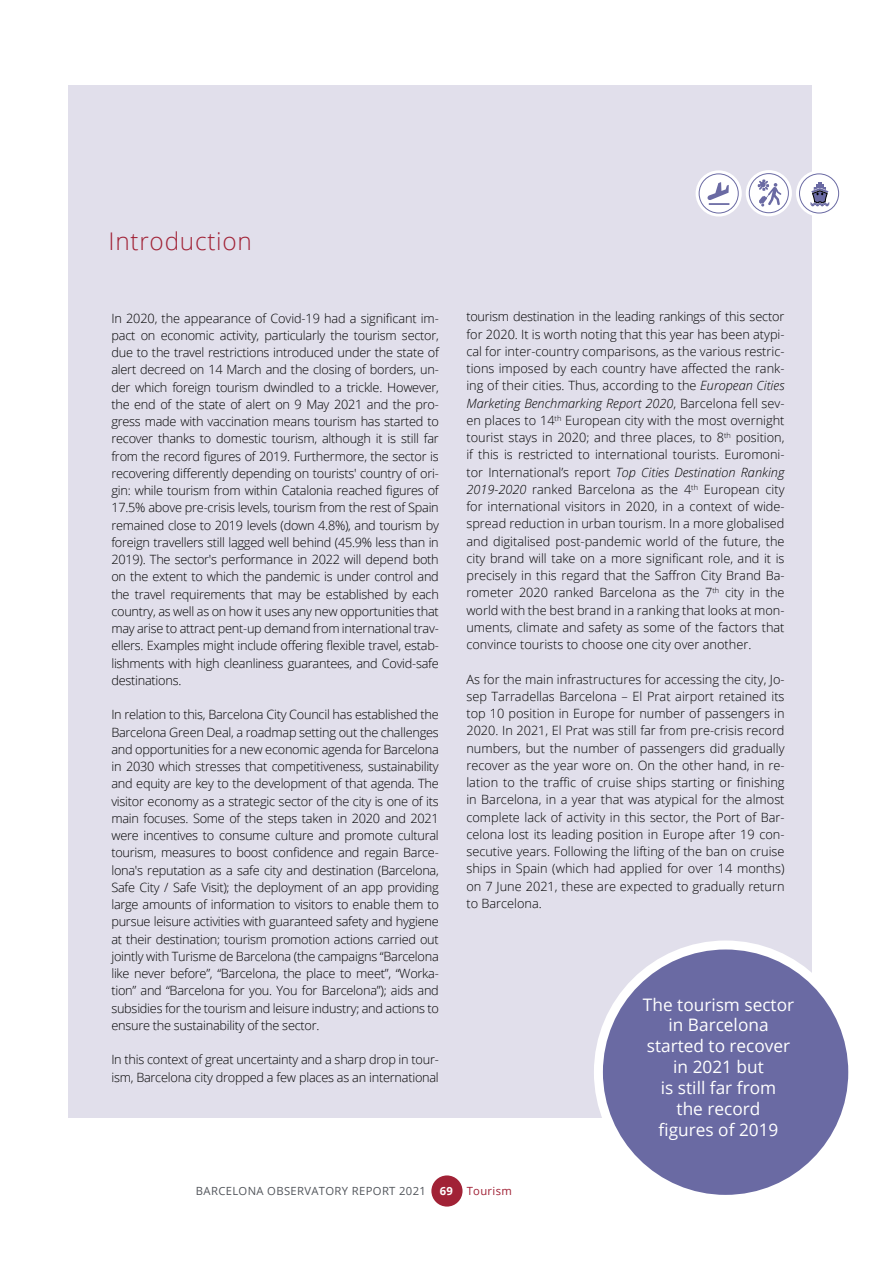
<style>
.page{position:relative;width:893px;height:1263px;background:#fff}
.page>*{position:absolute;margin:0;border:0;box-sizing:border-box;transform-origin:0 0}
.t1{font:300 24.3px "Open Sans";letter-spacing:.03em;color:#a12236}
.t2{font:17.25px/20.9px "Open Sans";color:#fff;text-align:center}
.t3{font:300 12.75px/17.2px "Open Sans";letter-spacing:-.02em;color:#000;text-align:justify}
.t4{font:11.25px "Open Sans";letter-spacing:.03em;color:#52555b}
.s1{font-style:italic}
.s2{font-weight:700;color:#fff}
.s3{color:#a12236}
</style>
<div class="page">
<div style="left:68px;top:86px;width:743px;height:1032px;background:#e1dfeb"></div>
<div style="left:431px;top:1175px;width:31px;height:31px;background:#a12236;border-radius:50%"></div>
<svg style="left:747px;top:171px;width:44px;height:44px"></svg>
<div style="left:746px;top:170px;width:46px;height:46px;border:3px solid #fff;border-radius:50%"></div>
<div style="left:749px;top:174px;width:39px;height:39px;background:#fff;border-radius:50%"></div>
<div style="left:749px;top:173px;width:40px;height:40px;border:1px solid #6a6aa3;border-radius:50%"></div>
<svg style="left:697px;top:172px;width:43px;height:43px"></svg>
<div style="left:696px;top:170px;width:46px;height:47px;border:3px solid #fff;border-radius:50%"></div>
<div style="left:699px;top:174px;width:39px;height:39px;background:#fff;border-radius:50%"></div>
<div style="left:699px;top:174px;width:40px;height:39px;border:1px solid #6a6aa3;border-radius:50%"></div>
<svg style="left:707px;top:182px;width:22px;height:23px"></svg>
<svg style="left:797px;top:172px;width:44px;height:43px"></svg>
<div style="left:796px;top:170px;width:46px;height:47px;border:3px solid #fff;border-radius:50%"></div>
<div style="left:799px;top:174px;width:40px;height:39px;background:#fff;border-radius:50%"></div>
<div style="left:799px;top:174px;width:40px;height:39px;border:1px solid #6a6aa3;border-radius:50%"></div>
<svg style="left:810px;top:182px;width:19px;height:24px"></svg>
<svg style="left:758px;top:179px;width:23px;height:28px"></svg>
<div style="left:598px;top:945px;width:255px;height:254px;background:#6a6aa3;border-radius:50%"></div>
<div style="left:594px;top:940px;width:263px;height:264px;border:9px solid #fff;border-radius:50%"></div>
<h1 class="t1" style="left:108px;top:225px;width:145px">Introduction</h1>
<p class="t3" style="left:111px;top:309px;width:329px">In 2020, the appearance of Covid-19 had a significant im&shy;pact on economic activity, particularly the tourism sector, due to the travel restrictions introduced under the state of alert decreed on 14 March and the closing of borders, un&shy;der which foreign tourism dwindled to a trickle. However, the end of the state of alert on 9 May 2021 and the pro&shy;gress made with vaccination means tourism has started to recover thanks to domestic tourism, although it is still far from the record figures of 2019. Furthermore, the sector is recovering differently depending on tourists' country of ori&shy;gin: while tourism from within Catalonia reached figures of 17.5% above pre-crisis levels, tourism from the rest of Spain remained close to 2019 levels (down 4.8%), and tourism by foreign travellers still lagged well behind (45.9% less than in 2019). The sector's performance in 2022 will depend both on the extent to which the pandemic is under control and the travel requirements that may be established by each country, as well as on how it uses any new opportunities that may arise to attract pent-up demand from international trav&shy;ellers. Examples might include offering flexible travel, estab&shy;lishments with high cleanliness guarantees, and Covid-safe destinations.</p>
<p class="t3" style="left:111px;top:706px;width:329px">In relation to this, Barcelona City Council has established the Barcelona Green Deal, a roadmap setting out the challenges and opportunities for a new economic agenda for Barcelona in 2030 which stresses that competitiveness, sustainability and equity are key to the development of that agenda. The visitor economy as a strategic sector of the city is one of its main focuses. Some of the steps taken in 2020 and 2021 were incentives to consume culture and promote cultural tourism, measures to boost confidence and regain Barce&shy;lona's reputation as a safe city and destination (Barcelona, Safe City / Safe Visit); the deployment of an app providing large amounts of information to visitors to enable them to pursue leisure activities with guaranteed safety and hygiene at their destination; tourism promotion actions carried out jointly with Turisme de Barcelona (the campaigns “Barcelona like never before”, “Barcelona, the place to meet”, “Worka&shy;tion” and “Barcelona for you. You for Barcelona”); aids and subsidies for the tourism and leisure industry; and actions to ensure the sustainability of the sector.</p>
<p class="t3" style="left:111px;top:1051px;width:329px">In this context of great uncertainty and a sharp drop in tour&shy;ism, Barcelona city dropped a few places as an international</p>
<p class="t3" style="left:466px;top:308px;width:320px">tourism destination in the leading rankings of this sector for 2020. It is worth noting that this year has been atypi&shy;cal for inter-country comparisons, as the various restric&shy;tions imposed by each country have affected the rank&shy;ing of their cities. Thus, according to the <span class="s1">European Cities Marketing Benchmarking Report 2020</span>, Barcelona fell sev&shy;en places to 14<sup>th</sup> European city with the most overnight tourist stays in 2020; and three places, to 8<sup>th</sup> position, if this is restricted to international tourists. Euromoni&shy;tor International’s report <span class="s1">Top Cities Destination Ranking 2019-2020</span> ranked Barcelona as the 4<sup>th</sup> European city for international visitors in 2020, in a context of wide&shy;spread reduction in urban tourism. In a more globalised and digitalised post-pandemic world of the future, the city brand will take on a more significant role, and it is precisely in this regard that the Saffron City Brand Ba&shy;rometer 2020 ranked Barcelona as the 7<sup>th</sup> city in the world with the best brand in a ranking that looks at mon&shy;uments, climate and safety as some of the factors that convince tourists to choose one city over another.</p>
<p class="t3" style="left:466px;top:670px;width:320px">As for the main infrastructures for accessing the city, Jo&shy;sep Tarradellas Barcelona – El Prat airport retained its top 10 position in Europe for number of passengers in 2020. In 2021, El Prat was still far from pre-crisis record numbers, but the number of passengers did gradually recover as the year wore on. On the other hand, in re&shy;lation to the traffic of cruise ships starting or finishing in Barcelona, in a year that was atypical for the almost complete lack of activity in this sector, the Port of Bar&shy;celona lost its leading position in Europe after 19 con&shy;secutive years. Following the lifting of the ban on cruise ships in Spain (which had applied for over 14 months) on 7 June 2021, these are expected to gradually return to Barcelona.</p>
<h2 class="t2" style="left:643px;top:993px;width:153px">The tourism sector in Barcelona started to recover in 2021 but<br>is still far from<br>the record<br>figures of 2019</h2>
<p class="t4" style="left:196px;top:1183px;width:318px">BARCELONA OBSERVATORY REPORT 2021 <span class="s2">69</span> <span class="s3">Tourism</span></p>
</div>
